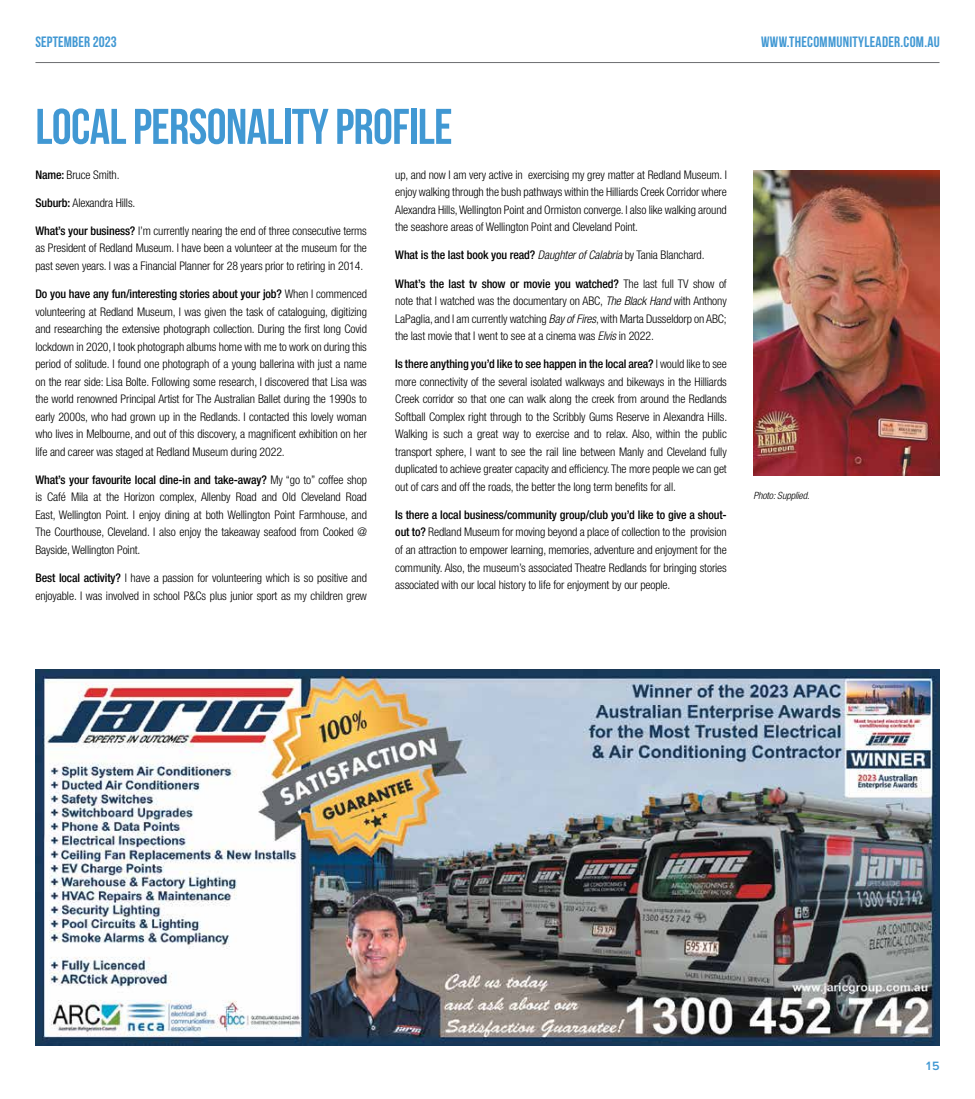
<style>
.page{position:relative;width:975px;height:1099px;background:#fff}
.page>*{position:absolute;margin:0;border:0;box-sizing:border-box;transform-origin:0 0}
.t1{font:50px "Bebas Neue";letter-spacing:-.01em;color:#4198d3}
.t2{font:15px "Bebas Neue";letter-spacing:.02em;color:#4198d3}
.t3{font:600 12.5px "Proxima Nova";color:#4198d3}
.t4{font:300 condensed 11.88px/17.5px "Helvetica Neue LT Pro";letter-spacing:-.01em;color:#000;text-align:justify}
.t5{font:500 condensed 11.88px "Helvetica Neue LT Pro";letter-spacing:-.01em;color:#000}
.t6{font:italic 300 condensed 10px "Helvetica Neue LT Pro";letter-spacing:-.01em;color:#000}
.s1{font-weight:500}
.s2{font-weight:300;font-style:italic}
.s3{font-weight:300}
.s4{font-style:italic}
</style>
<div class="page">
<hr style="left:35px;top:62px;width:904px;height:1px;background:#6d6e71">
<img style="left:35px;top:669px;width:904px;height:376px">
<img style="left:753px;top:170px;width:186px;height:305px">
<p class="t2" style="left:35px;top:33px;width:83px">SEPTEMBER 2023</p>
<p class="t2" style="left:761px;top:33px;width:180px">WWW.THECOMMUNITYLEADER.COM.AU</p>
<h1 class="t1" style="left:35px;top:99px;width:418px">LOCAL PERSONALITY PROFILE</h1>
<p class="t4" style="left:35px;top:166px;width:86px"><span class="s1">Name:</span> Bruce Smith.</p>
<p class="t4" style="left:35px;top:194px;width:101px"><span class="s1">Suburb:</span> Alexandra Hills.</p>
<p class="t4" style="left:35px;top:222px;width:333px"><span class="s1">What’s your business?</span> I’m currently nearing the end of three consecutive terms as President of Redland Museum. I have been a volunteer at the museum for the past seven years. I was a Financial Planner for 28 years prior to retiring in 2014.</p>
<p class="t4" style="left:35px;top:285px;width:333px"><span class="s1">Do you have any fun/interesting stories about your job?</span> When I commenced volunteering at Redland Museum, I was given the task of cataloguing, digitizing and researching the extensive photograph collection. During the first long Covid lockdown in 2020, I took photograph albums home with me to work on during this period of solitude. I found one photograph of a young ballerina with just a name on the rear side: Lisa Bolte. Following some research, I discovered that Lisa was the world renowned Principal Artist for The Australian Ballet during the 1990s to early 2000s, who had grown up in the Redlands. I contacted this lovely woman who lives in Melbourne, and out of this discovery, a magnificent exhibition on her life and career was staged at Redland Museum during 2022.</p>
<p class="t4" style="left:35px;top:471px;width:333px"><span class="s1">What’s your favourite local dine-in and take-away?</span> My “go to” coffee shop is Café Mila at the Horizon complex, Allenby Road and Old Cleveland Road East, Wellington Point. I enjoy dining at both Wellington Point Farmhouse, and The Courthouse, Cleveland. I also enjoy the takeaway seafood from Cooked @ Bayside, Wellington Point.</p>
<p class="t4" style="left:35px;top:569px;width:333px"><span class="s1">Best local activity?</span> I have a passion for volunteering which is so positive and enjoyable. I was involved in school P&amp;Cs plus junior sport as my children grew</p>
<p class="t4" style="left:395px;top:166px;width:333px">up, and now I am very active in exercising my grey matter at Redland Museum. I enjoy walking through the bush pathways within the Hilliards Creek Corridor where Alexandra Hills, Wellington Point and Ormiston converge. I also like walking around the seashore areas of Wellington Point and Cleveland Point.</p>
<p class="t5" style="left:395px;top:248px;width:311px">What is the last book you read? <span class="s2">Daughter of Calabria</span> <span class="s3">by Tania Blanchard.</span></p>
<p class="t4" style="left:395px;top:274px;width:333px"><span class="s1">What’s the last tv show or movie you watched?</span> The last full TV show of note that I watched was the documentary on ABC, <span class="s4">The Black Hand</span> with Anthony LaPaglia, and I am currently watching <span class="s4">Bay of Fires</span>, with Marta Dusseldorp on ABC; the last movie that I went to see at a cinema was <span class="s4">Elvis</span> in 2022.</p>
<p class="t4" style="left:395px;top:355px;width:333px"><span class="s1">Is there anything you’d like to see happen in the local area?</span> I would like to see more connectivity of the several isolated walkways and bikeways in the Hilliards Creek corridor so that one can walk along the creek from around the Redlands Softball Complex right through to the Scribbly Gums Reserve in Alexandra Hills.<br>Walking is such a great way to exercise and to relax. Also, within the public transport sphere, I want to see the rail line between Manly and Cleveland fully duplicated to achieve greater capacity and efficiency. The more people we can get out of cars and off the roads, the better the long term benefits for all.</p>
<p class="t4" style="left:395px;top:506px;width:333px"><span class="s1">Is there a local business/community group/club you’d like to give a shout&shy;out to?</span> Redland Museum for moving beyond a place of collection to the provision of an attraction to empower learning, memories, adventure and enjoyment for the community. Also, the museum’s associated Theatre Redlands for bringing stories associated with our local history to life for enjoyment by our people.</p>
<p class="t6" style="left:753px;top:490px;width:57px">Photo: Supplied.</p>
<p class="t3" style="left:925px;top:1056px;width:15px">15</p>
</div>
